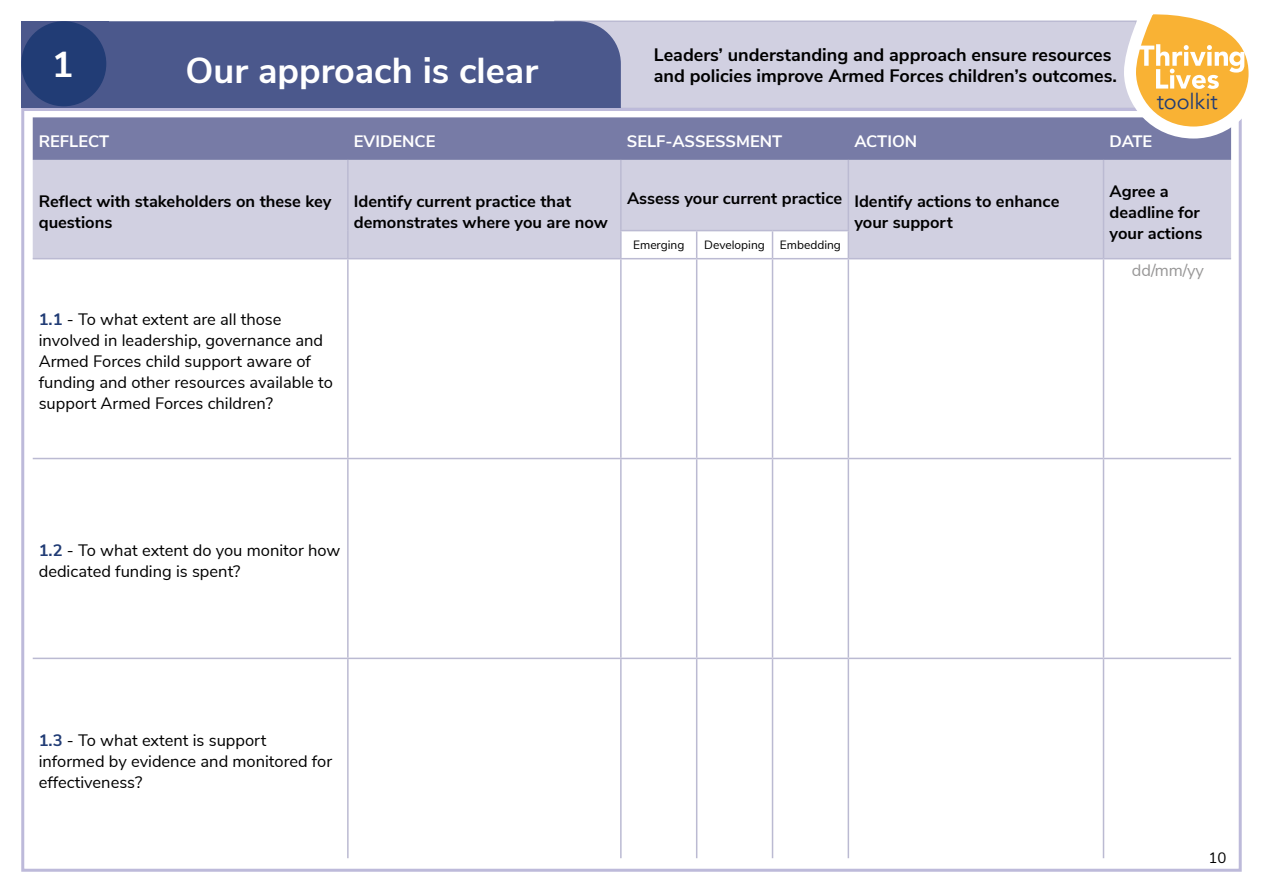
<style>
.page{position:relative;width:1263px;height:893px;background:#fff}
.page>*{position:absolute;margin:0;border:0;box-sizing:border-box;transform-origin:0 0}
.t1{font:700 36px "Nunito Sans";color:#fff}
.t2{font:21.75px "Avenir";color:#213c75}
.t3{font:700 18px/21.6px "Nunito Sans";color:#000}
.t4{font:16.5px/21px "Nunito Sans";color:#000}
.t5{font:700 16.5px/21px "Nunito Sans";color:#000}
.t6{font:700 16.5px "Nunito Sans";color:#fff}
.t7{font:16.5px "Nunito Sans";color:#989797}
.t8{font:15px "Nunito Sans";color:#000}
.t9{font:12px "Nunito Sans";color:#000}
.s1{font-weight:700;color:#213c75}
</style>
<div class="page">
<div style="left:554px;top:21px;width:583px;height:88px;background:#d1d0e1;border:2px solid #bbbad2"></div>
<div style="left:33px;top:117px;width:1198px;height:43px;background:#777ba6"></div>
<div style="left:33px;top:160px;width:1198px;height:98px;background:#d1d0e1"></div>
<hr style="left:347px;top:160px;width:2px;height:71px;background:#bbbad2">
<hr style="left:620px;top:160px;width:2px;height:70px;background:#bbbad2">
<hr style="left:848px;top:160px;width:1px;height:70px;background:#bbbad2">
<hr style="left:1103px;top:160px;width:1px;height:71px;background:#bbbad2">
<hr style="left:347px;top:231px;width:2px;height:27px;background:#bbbad2">
<hr style="left:697px;top:230px;width:75px;height:1px;background:#bbbad2">
<hr style="left:772px;top:230px;width:77px;height:1px;background:#bbbad2">
<svg style="left:772px;top:231px;width:1px;height:27px"></svg>
<svg style="left:848px;top:231px;width:1px;height:27px"></svg>
<svg style="left:1103px;top:231px;width:1px;height:27px"></svg>
<hr style="left:33px;top:258px;width:315px;height:1px;background:#bbbad2">
<hr style="left:348px;top:258px;width:273px;height:1px;background:#bbbad2">
<hr style="left:347px;top:259px;width:2px;height:199px;background:#bbbad2">
<hr style="left:620px;top:259px;width:2px;height:199px;background:#bbbad2">
<hr style="left:697px;top:258px;width:75px;height:1px;background:#bbbad2">
<hr style="left:772px;top:258px;width:76px;height:1px;background:#bbbad2">
<hr style="left:848px;top:258px;width:255px;height:1px;background:#bbbad2">
<hr style="left:848px;top:259px;width:1px;height:199px;background:#bbbad2">
<hr style="left:1103px;top:258px;width:128px;height:1px;background:#bbbad2">
<hr style="left:1103px;top:259px;width:1px;height:199px;background:#bbbad2">
<hr style="left:33px;top:458px;width:315px;height:1px;background:#bbbad2">
<hr style="left:348px;top:458px;width:273px;height:1px;background:#bbbad2">
<hr style="left:347px;top:459px;width:2px;height:199px;background:#bbbad2">
<hr style="left:621px;top:458px;width:76px;height:1px;background:#bbbad2">
<hr style="left:620px;top:459px;width:2px;height:199px;background:#bbbad2">
<hr style="left:772px;top:458px;width:76px;height:1px;background:#bbbad2">
<hr style="left:848px;top:458px;width:255px;height:1px;background:#bbbad2">
<hr style="left:848px;top:459px;width:1px;height:199px;background:#bbbad2">
<hr style="left:1103px;top:458px;width:128px;height:1px;background:#bbbad2">
<hr style="left:1103px;top:459px;width:1px;height:199px;background:#bbbad2">
<hr style="left:33px;top:658px;width:315px;height:1px;background:#bbbad2">
<hr style="left:348px;top:658px;width:273px;height:1px;background:#bbbad2">
<hr style="left:347px;top:659px;width:2px;height:199px;background:#bbbad2">
<hr style="left:621px;top:658px;width:76px;height:1px;background:#bbbad2">
<hr style="left:620px;top:659px;width:2px;height:199px;background:#bbbad2">
<hr style="left:696px;top:659px;width:1px;height:199px;background:#bbbad2">
<hr style="left:772px;top:658px;width:76px;height:1px;background:#bbbad2">
<hr style="left:772px;top:659px;width:1px;height:199px;background:#bbbad2">
<hr style="left:848px;top:658px;width:255px;height:1px;background:#bbbad2">
<hr style="left:848px;top:659px;width:1px;height:199px;background:#bbbad2">
<hr style="left:1103px;top:658px;width:128px;height:1px;background:#bbbad2">
<hr style="left:1103px;top:659px;width:1px;height:199px;background:#bbbad2">
<hr style="left:620px;top:230px;width:77px;height:1px;background:#bbbad2">
<hr style="left:620px;top:231px;width:2px;height:27px;background:#bbbad2">
<svg style="left:696px;top:231px;width:1px;height:27px"></svg>
<hr style="left:621px;top:258px;width:76px;height:1px;background:#bbbad2">
<hr style="left:696px;top:259px;width:1px;height:199px;background:#bbbad2">
<hr style="left:772px;top:259px;width:1px;height:199px;background:#bbbad2">
<hr style="left:697px;top:458px;width:75px;height:1px;background:#bbbad2">
<hr style="left:696px;top:459px;width:1px;height:199px;background:#bbbad2">
<hr style="left:772px;top:459px;width:1px;height:199px;background:#bbbad2">
<hr style="left:697px;top:658px;width:75px;height:1px;background:#bbbad2">
<svg style="left:1118px;top:14px;width:131px;height:131px"></svg>
<div style="left:108px;top:21px;width:513px;height:87px;background:#4b588c"></div>
<div style="left:21px;top:21px;width:87px;height:87px;background:#4b588c"></div>
<div style="left:21px;top:21px;width:85px;height:85px;background:#213c75;border-radius:50%"></div>
<h1 class="t1" style="left:52px;top:39px;width:23px">1</h1>
<h1 class="t1" style="left:186px;top:44px;width:354px">Our approach is clear</h1>
<p class="t3" style="left:654px;top:43px;width:465px">Leaders’ understanding and approach ensure resources and policies improve Armed Forces children’s outcomes.</p>
<h2 class="t2" style="left:1157px;top:88px;width:63px">toolkit</h2>
<p class="t6" style="left:39px;top:129px;width:72px">REFLECT</p>
<p class="t6" style="left:354px;top:129px;width:83px">EVIDENCE</p>
<p class="t6" style="left:627px;top:129px;width:157px">SELF-ASSESSMENT</p>
<p class="t6" style="left:854px;top:129px;width:64px">ACTION</p>
<p class="t6" style="left:1109px;top:129px;width:44px">DATE</p>
<p class="t5" style="left:39px;top:190px;width:294px">Reflect with stakeholders on these key questions</p>
<p class="t5" style="left:354px;top:190px;width:256px">Identify current practice that demonstrates where you are now</p>
<p class="t5" style="left:854px;top:185px;width:207px;line-height:24.6px;text-indent:-227px">Assess your current practice Identify actions to enhance your support</p>
<p class="t5" style="left:1109px;top:179px;width:94px">Agree a deadline for your actions</p>
<p class="t9" style="left:633px;top:236px;width:53px">Emerging</p>
<p class="t9" style="left:704px;top:236px;width:138px">Developing Embedding</p>
<p class="t4" style="left:39px;top:308px;width:296px"><span class="s1">1.1</span> - To what extent are all those involved in leadership, governance and Armed Forces child support aware of funding and other resources available to support Armed Forces children?</p>
<p class="t4" style="left:39px;top:539px;width:303px"><span class="s1">1.2</span> - To what extent do you monitor how dedicated funding is spent?</p>
<p class="t4" style="left:39px;top:728px;width:295px"><span class="s1">1.3</span> - To what extent is support informed by evidence and monitored for effectiveness?</p>
<p class="t7" style="left:1132px;top:258px;width:74px">dd/mm/yy</p>
<p class="t8" style="left:1208px;top:847px;width:19px">10</p>
</div>
